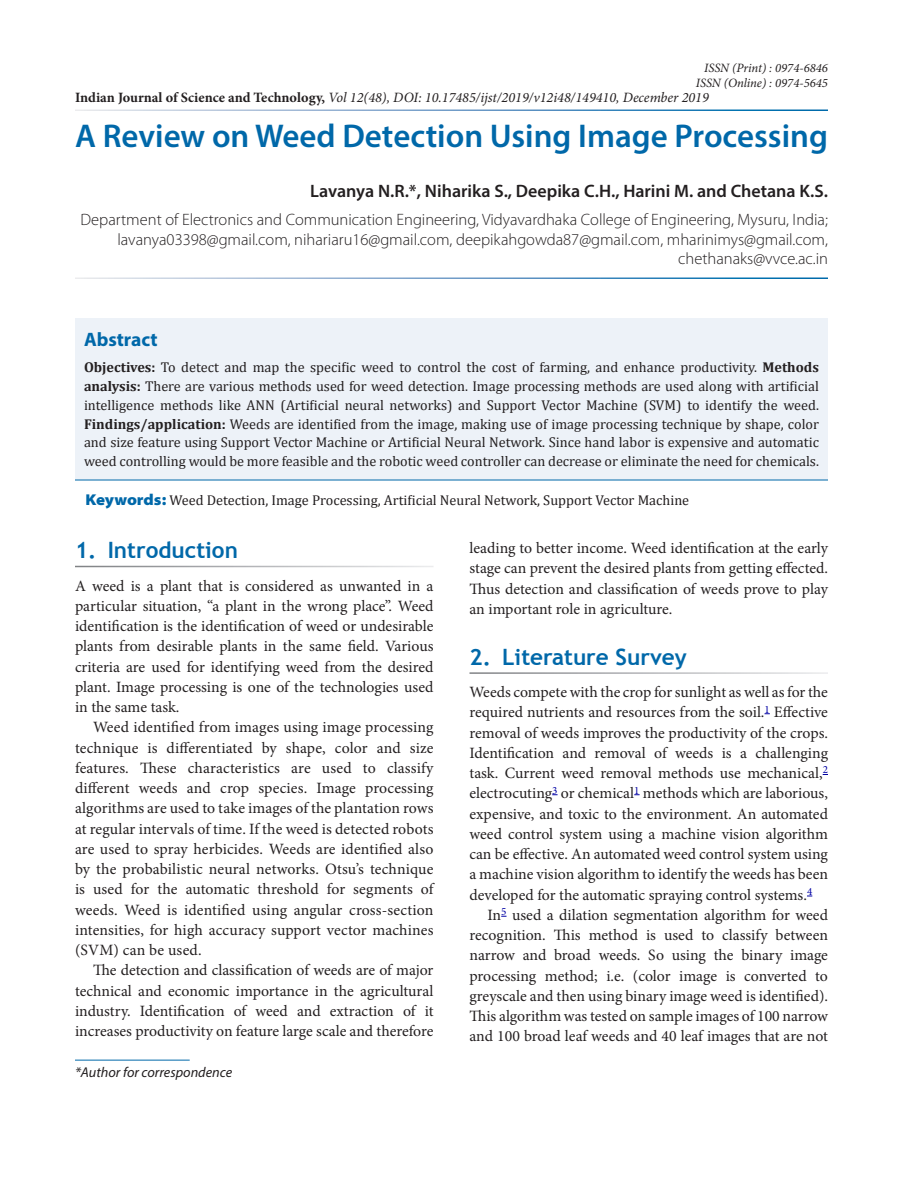
<style>
.page{position:relative;width:918px;height:1188px;background:#fff}
.page>*{position:absolute;margin:0;border:0;box-sizing:border-box;transform-origin:0 0}
.article_title{font:600 33px "Myriad Pro";color:#0068a9}
.sectiona{font:700 22.5px "Trebuchet MS";color:#0068a9}
.abstract_title{font:700 19.5px "Myriad Pro";color:#0068a9}
.authors{font:600 18px "Myriad Pro";color:#231f20}
.affiliation{font:300 16.5px/19.5px "Myriad Pro";color:#231f20;text-align:right}
.para_text{font:15.75px/20.2px "Minion Pro";color:#231f20;text-align:justify}
.para_text_flush{font:15.75px/20.2px "Minion Pro";letter-spacing:-.005em;color:#231f20;text-align:justify}
.abstract_text{font:14.25px/18.8px "Cambria";color:#231f20;text-align:justify}
.Opener_Header{font:italic 14.25px "Minion Pro";color:#231f20}
.keywords{font:14.25px "Cambria";color:#231f20}
.t1{font:italic 14.25px "Myriad Pro";color:#231f20}
.t2{font:italic 12.75px/15px "Minion Pro";color:#231f20;text-align:right}
.s1{font-weight:700;font-style:normal}
.s2{font-weight:700}
.s3{font-family:"Myriad Pro";font-weight:900;font-stretch:semi-expanded;font-size:15.75px;color:#0068a9}
</style>
<div class="page">
<hr style="left:75px;top:1060px;width:115px;height:1px;background:#0068a9">
<div style="left:75px;top:318px;width:753px;height:162px;background:#edf2f8"></div>
<hr style="left:75px;top:480px;width:753px;height:1px;background:#0068a9">
<p class="t2" style="left:696px;top:60px;width:134px">ISSN (Print) : 0974-6846<br>ISSN (Online) : 0974-5645</p>
<p class="article_title" style="left:75px;top:115px;width:754px">A Review on Weed Detection Using Image Processing</p>
<p class="authors" style="left:310px;top:179px;width:519px">Lavanya N.R.*, Niharika S., Deepika C.H., Harini M. and Chetana K.S.</p>
<p class="affiliation" style="left:81px;top:210px;width:749px">Department of Electronics and Communication Engineering, Vidyavardhaka College of Engineering, Mysuru, India; lavanya03398@gmail.com, nihariaru16@gmail.com, deepikahgowda87@gmail.com, mharinimys@gmail.com, chethanaks@vvce.ac.in</p>
<p class="Opener_Header" style="left:75px;top:87px;width:635px"><span class="s1">Indian Journal of Science and Technology,</span> Vol 12(48), DOI: 10.17485/ijst/2019/v12i48/149410, December 2019</p>
<p class="abstract_title" style="left:84px;top:327px;width:75px">Abstract</p>
<p class="abstract_text" style="left:84px;top:358px;width:737px"><span class="s2">Objectives:</span> To detect and map the specific weed to control the cost of farming, and enhance productivity. <span class="s2">Methods analysis:</span> There are various methods used for weed detection. Image processing methods are used along with artificial intelligence methods like ANN (Artificial neural networks) and Support Vector Machine (SVM) to identify the weed.<br><span class="s2">Findings/application:</span> Weeds are identified from the image, making use of image processing technique by shape, color and size feature using Support Vector Machine or Artificial Neural Network. Since hand labor is expensive and automatic weed controlling would be more feasible and the robotic weed controller can decrease or eliminate the need for chemicals.</p>
<p class="keywords" style="left:86px;top:492px;width:605px"><span class="s3">Keywords:</span> Weed Detection, Image Processing, Artificial Neural Network, Support Vector Machine</p>
<p class="sectiona" style="left:75px;top:536px;width:164px">1. Introduction</p>
<p class="para_text_flush" style="left:75px;top:575px;width:360px">A weed is a plant that is considered as unwanted in a particular situation, “a plant in the wrong place”. Weed identification is the identification of weed or undesirable plants from desirable plants in the same field. Various criteria are used for identifying weed from the desired plant. Image processing is one of the technologies used in the same task.</p>
<p class="para_text" style="left:75px;top:717px;width:360px;text-indent:18px">Weed identified from images using image processing technique is differentiated by shape, color and size features. These characteristics are used to classify different weeds and crop species. Image processing algorithms are used to take images of the plantation rows at regular intervals of time. If the weed is detected robots are used to spray herbicides. Weeds are identified also by the probabilistic neural networks. Otsu’s technique is used for the automatic threshold for segments of weeds. Weed is identified using angular cross-section intensities, for high accuracy support vector machines (SVM) can be used.</p>
<p class="para_text" style="left:75px;top:960px;width:360px;text-indent:18px">The detection and classification of weeds are of major technical and economic importance in the agricultural industry. Identification of weed and extraction of it increases productivity on feature large scale and therefore</p>
<p class="t1" style="left:75px;top:1063px;width:159px">*Author for correspondence</p>
<p class="para_text" style="left:470px;top:538px;width:360px">leading to better income. Weed identification at the early stage can prevent the desired plants from getting effected.<br>Thus detection and classification of weeds prove to play an important role in agriculture.</p>
<p class="sectiona" style="left:470px;top:643px;width:219px">2. Literature Survey</p>
<p class="para_text_flush" style="left:470px;top:682px;width:360px">Weeds compete with the crop for sunlight as well as for the required nutrients and resources from the soil.<sup>1</sup> Effective removal of weeds improves the productivity of the crops.<br>Identification and removal of weeds is a challenging task. Current weed removal methods use mechanical,<sup>2 </sup>electrocuting<sup>3</sup> or chemical<sup>1</sup> methods which are laborious, expensive, and toxic to the environment. An automated weed control system using a machine vision algorithm can be effective. An automated weed control system using a machine vision algorithm to identify the weeds has been developed for the automatic spraying control systems.<sup>4</sup></p>
<p class="para_text" style="left:469px;top:905px;width:360px;text-indent:18px">In<sup>5</sup> used a dilation segmentation algorithm for weed recognition. This method is used to classify between narrow and broad weeds. So using the binary image processing method; i.e. (color image is converted to greyscale and then using binary image weed is identified).<br>This algorithm was tested on sample images of 100 narrow and 100 broad leaf weeds and 40 leaf images that are not</p>
</div>
